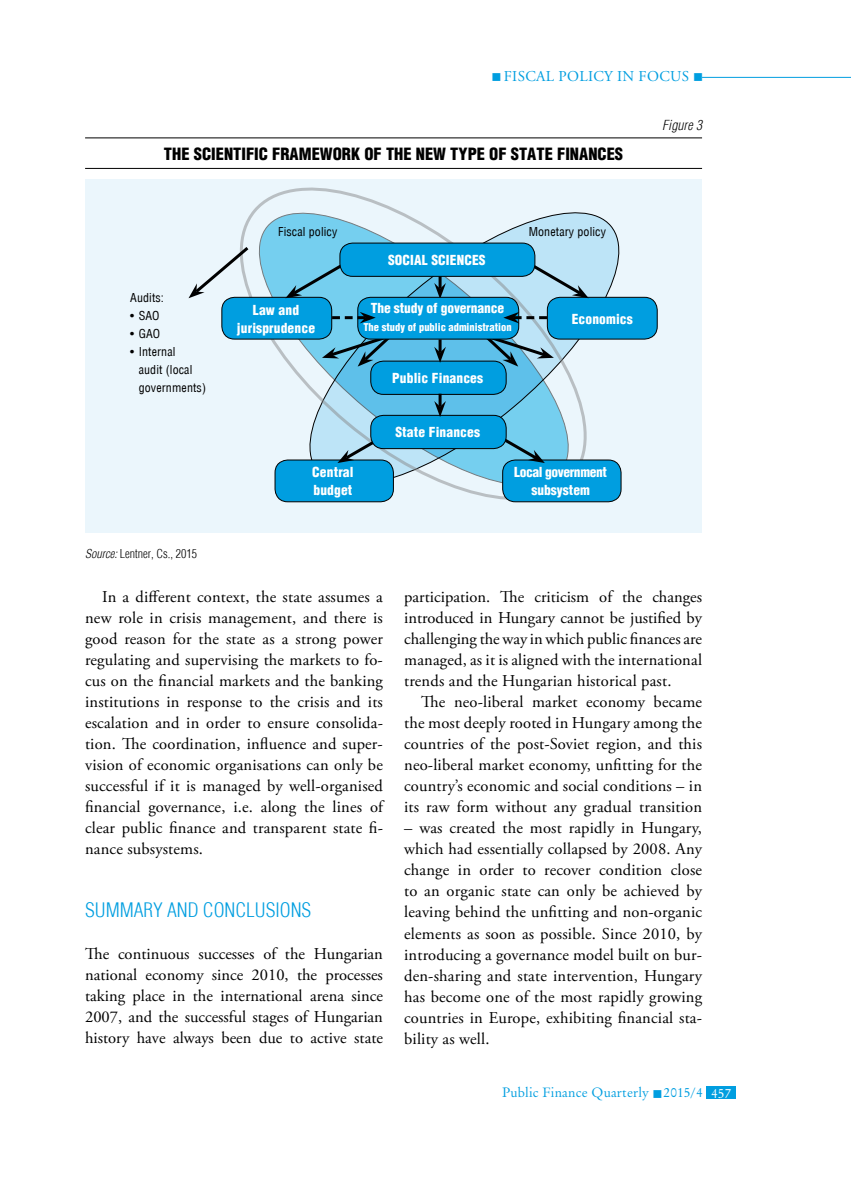
<style>
.page{position:relative;width:851px;height:1191px;background:#fff}
.page>*{position:absolute;margin:0;border:0;box-sizing:border-box;transform-origin:0 0}
.t1{font:300 condensed 19.5px "H Helvetica";color:#009ee0}
.t2{font:16.5px/21px "Adobe Garamond Pro";letter-spacing:.01em;color:#000;text-align:justify}
.t3{font:900 condensed 16.5px "H Helvetica";color:#000}
.t4{font:15px "Adobe Garamond Pro";letter-spacing:.09em;color:#009ee0}
.t5{font:900 condensed 13.5px/18px "H Helvetica";letter-spacing:.01em;color:#fff;text-align:center}
.t6{font:13.5px "Original Garamond HU Normal";letter-spacing:.01em;color:#009ee0}
.t7{font:italic 300 condensed 13.5px "H Helvetica";letter-spacing:.01em;color:#000}
.t8{font:condensed 12px/18px "H Helvetica";letter-spacing:.01em;color:#000}
.t9{font:300 condensed 12px "H Helvetica";color:#000}
.t10{font:900 condensed 10.5px "H Helvetica";color:#fff}
.s1{font-style:italic}
.s2{color:#fff}
</style>
<div class="page">
<hr style="left:702px;top:77px;width:148px;height:1px;background:#009ee0">
<div style="left:706px;top:1086px;width:30px;height:13px;background:#009ee0"></div>
<div style="left:85px;top:180px;width:617px;height:353px;background:#ebf6fc"></div>
<hr style="left:85px;top:137px;width:617px;height:1px;background:#000">
<hr style="left:85px;top:168px;width:617px;height:1px;background:#000">
<svg style="left:214px;top:167px;width:398px;height:336px"></svg>
<svg style="left:239px;top:194px;width:349px;height:309px"></svg>
<div style="left:222px;top:297px;width:109px;height:42px;background:#009ee0;border-radius:13px"></div>
<div style="left:221px;top:297px;width:111px;height:42px;border:1px solid #000;border-radius:13px"></div>
<div style="left:371px;top:361px;width:135px;height:33px;background:#009ee0;border-radius:13px"></div>
<div style="left:370px;top:361px;width:136px;height:34px;border:1px solid #000;border-radius:13px"></div>
<div style="left:275px;top:460px;width:118px;height:42px;background:#009ee0;border-radius:13px"></div>
<div style="left:274px;top:459px;width:120px;height:43px;border:1px solid #000;border-radius:13px"></div>
<div style="left:502px;top:460px;width:119px;height:42px;background:#009ee0;border-radius:13px"></div>
<div style="left:502px;top:459px;width:119px;height:43px;border:1px solid #000;border-radius:13px"></div>
<div style="left:547px;top:297px;width:110px;height:42px;background:#009ee0;border-radius:13px"></div>
<div style="left:547px;top:297px;width:110px;height:42px;border:1px solid #000;border-radius:13px"></div>
<svg style="left:434px;top:277px;width:12px;height:20px"></svg>
<svg style="left:434px;top:339px;width:12px;height:24px"></svg>
<svg style="left:285px;top:256px;width:70px;height:42px;background:#69bad7"></svg>
<svg style="left:188px;top:244px;width:64px;height:54px"></svg>
<svg style="left:337px;top:431px;width:52px;height:32px"></svg>
<svg style="left:518px;top:256px;width:70px;height:42px;background:#aacddf"></svg>
<svg style="left:492px;top:431px;width:52px;height:32px"></svg>
<div style="left:340px;top:243px;width:195px;height:33px;background:#009ee0;border-radius:13px"></div>
<div style="left:339px;top:243px;width:196px;height:34px;border:1px solid #000;border-radius:13px"></div>
<div style="left:371px;top:415px;width:135px;height:33px;background:#009ee0;border-radius:13px"></div>
<div style="left:370px;top:415px;width:136px;height:34px;border:1px solid #000;border-radius:13px"></div>
<svg style="left:434px;top:394px;width:12px;height:23px"></svg>
<svg style="left:322px;top:332px;width:72px;height:34px;background:#509ebd"></svg>
<svg style="left:481px;top:332px;width:73px;height:34px;background:#6ea7c1"></svg>
<div style="left:358px;top:297px;width:160px;height:42px;background:#009ee0;border-radius:13px"></div>
<div style="left:357px;top:297px;width:162px;height:42px;border:1px solid #000;border-radius:13px"></div>
<svg style="left:332px;top:312px;width:43px;height:11px"></svg>
<svg style="left:503px;top:312px;width:44px;height:11px"></svg>
<p class="t4" style="left:491px;top:67px;width:213px">■ Fiscal Policy in Focus ■</p>
<p class="t3" style="left:164px;top:143px;width:460px">The scientific framework of the new type of state finances</p>
<p class="t8" style="left:130px;top:288px;width:35px">Audits:</p>
<p class="t8" style="left:130px;top:306px;width:31px">• SAO</p>
<p class="t8" style="left:130px;top:324px;width:32px">• GAO</p>
<p class="t8" style="left:139px;top:342px;width:69px;text-indent:-9px">• Internal<br>audit (local governments)</p>
<p class="t9" style="left:85px;top:547px;width:113px"><span class="s1">Source:</span> LENTNER, CS., 2015</p>
<p class="t8" style="left:278px;top:222px;width:61px">Fiscal policy</p>
<p class="t5" style="left:237px;top:300px;width:80px">Law and jurisprudence</p>
<p class="t5" style="left:388px;top:251px;width:98px">Social sciences</p>
<p class="t5" style="left:371px;top:299px;width:135px">The study of governance</p>
<p class="t10" style="left:363px;top:321px;width:150px">The study of public administration</p>
<p class="t5" style="left:392px;top:369px;width:92px">Public Finances</p>
<p class="t5" style="left:395px;top:423px;width:86px">State Finances</p>
<p class="t8" style="left:528px;top:222px;width:79px">Monetary policy</p>
<p class="t5" style="left:571px;top:309px;width:63px">Economics</p>
<p class="t5" style="left:312px;top:463px;width:43px;text-align:left">Central budget</p>
<p class="t5" style="left:514px;top:463px;width:94px">Local government subsystem</p>
<p class="t7" style="left:662px;top:117px;width:41px">Figure 3</p>
<p class="t2" style="left:85px;top:587px;width:301px;text-indent:17px">In a different context, the state assumes a new role in crisis management, and there is good reason for the state as a strong power regulating and supervising the markets to fo&shy;cus on the financial markets and the banking institutions in response to the crisis and its escalation and in order to ensure consolida&shy;tion. The coordination, influence and super&shy;vision of economic organisations can only be successful if it is managed by well-organised financial governance, i.e. along the lines of clear public finance and transparent state fi&shy;nance subsystems.</p>
<p class="t1" style="left:85px;top:899px;width:228px">SUMMARY AND CONCLUSIONS</p>
<p class="t2" style="left:85px;top:944px;width:299px">The continuous successes of the Hungarian national economy since 2010, the processes taking place in the international arena since 2007, and the successful stages of Hungarian history have always been due to active state</p>
<p class="t2" style="left:404px;top:587px;width:299px">participation. The criticism of the changes introduced in Hungary cannot be justified by challenging the way in which public finances are managed, as it is aligned with the international trends and the Hungarian historical past.</p>
<p class="t2" style="left:404px;top:692px;width:299px;text-indent:17px">The neo-liberal market economy became the most deeply rooted in Hungary among the countries of the post-Soviet region, and this neo-liberal market economy, unfitting for the country’s economic and social conditions – in its raw form without any gradual transition</p>
<p class="t2" style="left:404px;top:818px;width:299px">– was created the most rapidly in Hungary, which had essentially collapsed by 2008. Any change in order to recover condition close to an organic state can only be achieved by leaving behind the unfitting and non-organic elements as soon as possible. Since 2010, by introducing a governance model built on bur&shy;den-sharing and state intervention, Hungary has become one of the most rapidly growing countries in Europe, exhibiting financial sta&shy;bility as well.</p>
<p class="t6" style="left:502px;top:1084px;width:231px">Public Finance Quarterly ■ 2015/4 <span class="s2">457</span></p>
</div>
